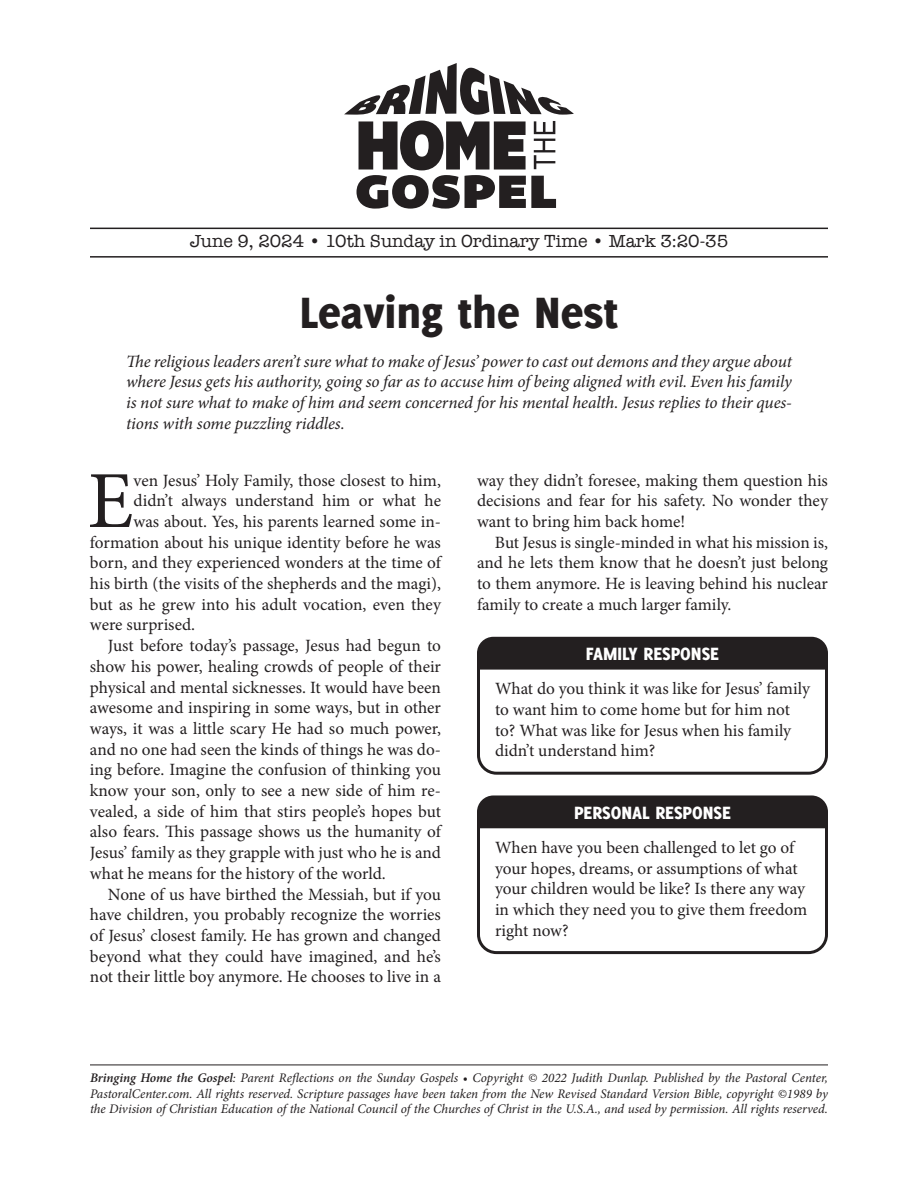
<style>
.page{position:relative;width:918px;height:1188px;background:#fff}
.page>*{position:absolute;margin:0;border:0;box-sizing:border-box;transform-origin:0 0}
.t1{font:81px "Minion Pro";color:#231f20}
.t2{font:800 48px "Delicious";color:#231f20}
.t3{font:800 19.5px "Delicious";color:#fff}
.t4{font:18px "American Typewriter";color:#231f20}
.t5{font:17.25px/20.7px "Minion Pro";letter-spacing:-.005em;color:#231f20;text-align:justify}
.t6{font:italic 17.25px/20.7px "Minion Pro";letter-spacing:-.01em;color:#231f20;text-align:justify}
.t7{font:italic 13.2px/15.8px "Minion Pro";letter-spacing:-.005em;color:#231f20;text-align:justify}
.s1{font-weight:600}
</style>
<div class="page">
<hr style="left:90px;top:1065px;width:738px;height:1px;background:#231f20">
<svg style="left:357px;top:121px;width:199px;height:88px"></svg>
<svg style="left:344px;top:63px;width:230px;height:52px"></svg>
<hr style="left:90px;top:228px;width:738px;height:1px;background:#231f20">
<hr style="left:90px;top:256px;width:738px;height:2px;background:#231f20">
<svg style="left:477px;top:637px;width:351px;height:138px"></svg>
<div style="left:477px;top:795px;width:351px;height:28px;background:#231f20"></div>
<svg style="left:477px;top:823px;width:351px;height:132px"></svg>
<p class="t4" style="left:190px;top:227px;width:540px">June 9, 2024 • 10th Sunday in Ordinary Time • Mark 3:20-35</p>
<h2 class="t2" style="left:300px;top:285px;width:320px">Leaving the Nest</h2>
<p class="t6" style="left:126px;top:351px;width:668px">The religious leaders aren’t sure what to make of Jesus’ power to cast out demons and they argue about where Jesus gets his authority, going so far as to accuse him of being aligned with evil. Even his family is not sure what to make of him and seem concerned for his mental health. Jesus replies to their ques&shy;tions with some puzzling riddles.</p>
<h1 class="t1" style="left:88px;top:447px;width:47px">E</h1>
<p class="t5" style="left:134px;top:470px;width:309px">ven Jesus’ Holy Family, those closest to him,</p>
<p class="t5" style="left:134px;top:491px;width:309px">didn’t always understand him or what he</p>
<p class="t5" style="left:134px;top:511px;width:309px">was about. Yes, his parents learned some in-</p>
<p class="t5" style="left:90px;top:532px;width:352px">formation about his unique identity before he was</p>
<p class="t5" style="left:90px;top:553px;width:353px">born, and they experienced wonders at the time of</p>
<p class="t5" style="left:90px;top:573px;width:353px">his birth (the visits of the shepherds and the magi),</p>
<p class="t5" style="left:90px;top:594px;width:353px">but as he grew into his adult vocation, even they</p>
<p class="t5" style="left:90px;top:615px;width:107px">were surprised.</p>
<p class="t5" style="left:108px;top:635px;width:335px">Just before today’s passage, Jesus had begun to</p>
<p class="t5" style="left:90px;top:656px;width:353px">show his power, healing crowds of people of their</p>
<p class="t5" style="left:90px;top:677px;width:353px">physical and mental sicknesses. It would have been</p>
<p class="t5" style="left:90px;top:698px;width:352px">awesome and inspiring in some ways, but in other</p>
<p class="t5" style="left:90px;top:718px;width:352px">ways, it was a little scary He had so much power,</p>
<p class="t5" style="left:90px;top:739px;width:352px">and no one had seen the kinds of things he was do-</p>
<p class="t5" style="left:90px;top:760px;width:353px">ing before. Imagine the confusion of thinking you</p>
<p class="t5" style="left:90px;top:780px;width:352px">know your son, only to see a new side of him re-</p>
<p class="t5" style="left:90px;top:801px;width:352px">vealed, a side of him that stirs people’s hopes but</p>
<p class="t5" style="left:90px;top:822px;width:352px">also fears. This passage shows us the humanity of</p>
<p class="t5" style="left:90px;top:842px;width:352px">Jesus’ family as they grapple with just who he is and</p>
<p class="t5" style="left:90px;top:863px;width:297px">what he means for the history of the world.</p>
<p class="t5" style="left:108px;top:884px;width:335px">None of us have birthed the Messiah, but if you</p>
<p class="t5" style="left:90px;top:905px;width:352px">have children, you probably recognize the worries</p>
<p class="t5" style="left:90px;top:925px;width:352px">of Jesus’ closest family. He has grown and changed</p>
<p class="t5" style="left:90px;top:946px;width:352px">beyond what they could have imagined, and he’s</p>
<p class="t5" style="left:90px;top:967px;width:352px">not their little boy anymore. He chooses to live in a</p>
<p class="t5" style="left:477px;top:470px;width:352px">way they didn’t foresee, making them question his decisions and fear for his safety. No wonder they want to bring him back home!</p>
<p class="t5" style="left:477px;top:532px;width:353px;text-indent:18px">But Jesus is single-minded in what his mission is, and he lets them know that he doesn’t just belong to them anymore. He is leaving behind his nuclear family to create a much larger family.</p>
<p class="t3" style="left:586px;top:643px;width:135px">FAMILY RESPONSE</p>
<p class="t5" style="left:495px;top:679px;width:316px;text-align:left">What do you think it was like for Jesus’ family to want him to come home but for him not to? What was like for Jesus when his family didn’t understand him?</p>
<p class="t3" style="left:574px;top:801px;width:158px">PERSONAL RESPONSE</p>
<p class="t5" style="left:495px;top:837px;width:314px;text-align:left">When have you been challenged to let go of your hopes, dreams, or assumptions of what your children would be like? Is there any way in which they need you to give them freedom right now?</p>
<p class="t7" style="left:90px;top:1070px;width:740px"><span class="s1">Bringing Home the Gospel</span>: Parent Reflections on the Sunday Gospels • Copyright © 2022 Judith Dunlap. Published by the Pastoral Center, PastoralCenter.com. All rights reserved. Scripture passages have been taken from the New Revised Standard Version Bible, copyright ©1989 by the Division of Christian Education of the National Council of the Churches of Christ in the U.S.A., and used by permission. All rights reserved.</p>
</div>
